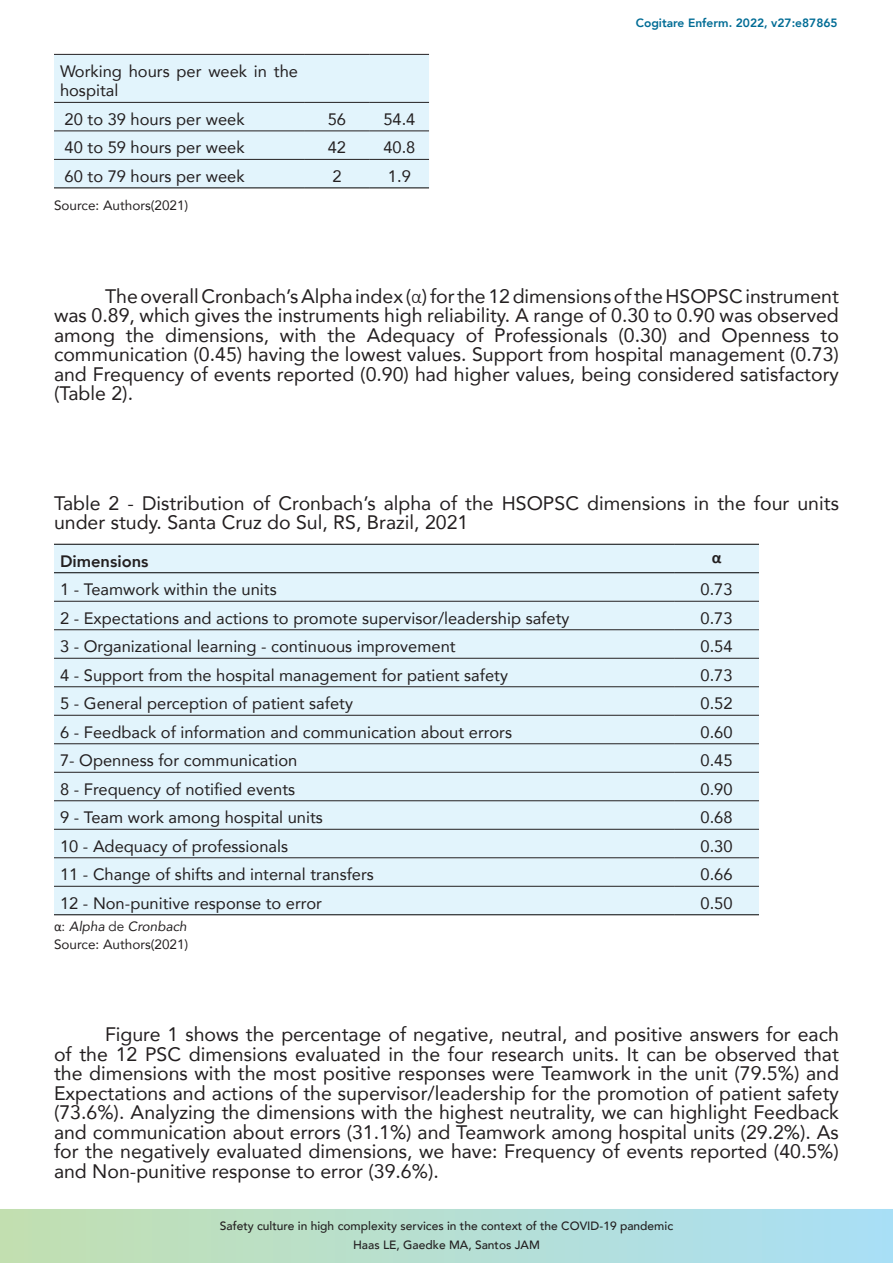
<style>
.page{position:relative;width:893px;height:1263px;background:#fff}
.page>*{position:absolute;margin:0;border:0;box-sizing:border-box;transform-origin:0 0}
.TEXTO{font:19.5px/19.5px "Avenir";color:#231f20;text-align:justify}
.TEXTO-2{font:16.5px/19.5px "Avenir";color:#231f20}
.TEXTO-3{font:800 16.5px "Avenir";color:#231f20}
.TEXTO-4{font:700 16.5px "Calibri";color:#231f20}
.TEXTO-5{font:13.5px "Avenir";color:#231f20}
.TEXTO-6{font:italic 13.5px "Avenir";color:#231f20}
.t1{font:500 12px/18.6px "Avenir";color:#231f20;text-align:center}
.t2{font:800 12px "Avenir";color:#006c95}
.s1{font-family:"Calibri";font-weight:300}
.s2{font-family:"Calibri";font-style:normal}
.s3{font-style:normal}
</style>
<div class="page">
<svg style="left:0;top:1209px;width:893px;height:54px;background:#b6dfd2"></svg>
<div style="left:54px;top:55px;width:375px;height:133px;background:#e2f4fc"></div>
<hr style="left:54px;top:54px;width:250px;height:1px;background:#231f20">
<hr style="left:304px;top:54px;width:66px;height:1px;background:#231f20">
<hr style="left:370px;top:54px;width:59px;height:1px;background:#231f20">
<hr style="left:54px;top:102px;width:250px;height:1px;background:#231f20">
<hr style="left:304px;top:102px;width:66px;height:1px;background:#231f20">
<hr style="left:370px;top:102px;width:59px;height:1px;background:#231f20">
<hr style="left:54px;top:131px;width:250px;height:1px;background:#231f20">
<hr style="left:304px;top:131px;width:66px;height:1px;background:#231f20">
<hr style="left:370px;top:131px;width:59px;height:1px;background:#231f20">
<hr style="left:54px;top:159px;width:250px;height:1px;background:#231f20">
<hr style="left:304px;top:159px;width:66px;height:1px;background:#231f20">
<hr style="left:370px;top:159px;width:59px;height:1px;background:#231f20">
<hr style="left:54px;top:188px;width:250px;height:1px;background:#000001">
<hr style="left:304px;top:188px;width:66px;height:1px;background:#000001">
<hr style="left:370px;top:188px;width:59px;height:1px;background:#000001">
<div style="left:54px;top:545px;width:705px;height:369px;background:#e2f4fc"></div>
<hr style="left:54px;top:544px;width:620px;height:1px;background:#000001">
<hr style="left:674px;top:544px;width:85px;height:1px;background:#000001">
<hr style="left:54px;top:572px;width:620px;height:1px;background:#000001">
<hr style="left:674px;top:572px;width:85px;height:1px;background:#000001">
<hr style="left:54px;top:914px;width:620px;height:1px;background:#000001">
<hr style="left:674px;top:914px;width:85px;height:1px;background:#000001">
<hr style="left:54px;top:601px;width:620px;height:1px;background:#231f20">
<hr style="left:674px;top:601px;width:85px;height:1px;background:#231f20">
<hr style="left:54px;top:629px;width:620px;height:1px;background:#231f20">
<hr style="left:674px;top:629px;width:85px;height:1px;background:#231f20">
<hr style="left:54px;top:658px;width:620px;height:1px;background:#231f20">
<hr style="left:674px;top:658px;width:85px;height:1px;background:#231f20">
<hr style="left:54px;top:686px;width:620px;height:1px;background:#231f20">
<hr style="left:674px;top:686px;width:85px;height:1px;background:#231f20">
<hr style="left:54px;top:715px;width:620px;height:1px;background:#231f20">
<hr style="left:674px;top:715px;width:85px;height:1px;background:#231f20">
<hr style="left:54px;top:743px;width:620px;height:1px;background:#231f20">
<hr style="left:674px;top:743px;width:85px;height:1px;background:#231f20">
<hr style="left:54px;top:772px;width:620px;height:1px;background:#231f20">
<hr style="left:674px;top:772px;width:85px;height:1px;background:#231f20">
<hr style="left:54px;top:800px;width:620px;height:1px;background:#231f20">
<hr style="left:674px;top:800px;width:85px;height:1px;background:#231f20">
<hr style="left:54px;top:829px;width:620px;height:1px;background:#231f20">
<hr style="left:674px;top:829px;width:85px;height:1px;background:#231f20">
<hr style="left:54px;top:857px;width:620px;height:1px;background:#231f20">
<hr style="left:674px;top:857px;width:85px;height:1px;background:#231f20">
<hr style="left:54px;top:886px;width:620px;height:1px;background:#231f20">
<hr style="left:674px;top:886px;width:85px;height:1px;background:#231f20">
<p class="TEXTO-2" style="left:60px;top:61px;width:240px">Working hours per week in the hospital</p>
<p class="TEXTO-2" style="left:65px;top:109px;width:182px">20 to 39 hours per week</p>
<p class="TEXTO-2" style="left:328px;top:109px;width:20px">56</p>
<p class="TEXTO-2" style="left:383px;top:109px;width:34px">54.4</p>
<p class="TEXTO-2" style="left:65px;top:137px;width:182px">40 to 59 hours per week</p>
<p class="TEXTO-2" style="left:328px;top:137px;width:20px">42</p>
<p class="TEXTO-2" style="left:383px;top:137px;width:34px">40.8</p>
<p class="TEXTO-2" style="left:65px;top:166px;width:182px">60 to 79 hours per week</p>
<p class="TEXTO-2" style="left:332px;top:166px;width:11px">2</p>
<p class="TEXTO-2" style="left:388px;top:166px;width:24px">1.9</p>
<p class="TEXTO-5" style="left:54px;top:195px;width:136px">Source: Authors(2021)</p>
<p class="t2" style="left:636px;top:12px;width:203px">Cogitare Enferm. 2022, v27:e87865</p>
<p class="TEXTO" style="left:54px;top:286px;width:786px;text-indent:51px">The overall Cronbach’s Alpha index (<span class="s1">α</span>) for the 12 dimensions of the HSOPSC instrument was 0.89, which gives the instruments high reliability. A range of 0.30 to 0.90 was observed among the dimensions, with the Adequacy of Professionals (0.30) and Openness to communication (0.45) having the lowest values. Support from hospital management (0.73) and Frequency of events reported (0.90) had higher values, being considered satisfactory (Table 2).</p>
<p class="TEXTO" style="left:54px;top:493px;width:786px">Table 2 - Distribution of Cronbach’s alpha of the HSOPSC dimensions in the four units under study. Santa Cruz do Sul, RS, Brazil, 2021</p>
<p class="TEXTO-3" style="left:60px;top:546px;width:90px">Dimensions</p>
<p class="TEXTO-4" style="left:712px;top:545px;width:11px">α</p>
<p class="TEXTO-2" style="left:60px;top:579px;width:218px">1 - Teamwork within the units</p>
<p class="TEXTO-2" style="left:700px;top:579px;width:34px">0.73</p>
<p class="TEXTO-2" style="left:60px;top:608px;width:511px">2 - Expectations and actions to promote supervisor/leadership safety</p>
<p class="TEXTO-2" style="left:700px;top:608px;width:34px">0.73</p>
<p class="TEXTO-2" style="left:60px;top:636px;width:397px">3 - Organizational learning - continuous improvement</p>
<p class="TEXTO-2" style="left:700px;top:636px;width:34px">0.54</p>
<p class="TEXTO-2" style="left:60px;top:665px;width:449px">4 - Support from the hospital management for patient safety</p>
<p class="TEXTO-2" style="left:700px;top:665px;width:34px">0.73</p>
<p class="TEXTO-2" style="left:60px;top:693px;width:294px">5 - General perception of patient safety</p>
<p class="TEXTO-2" style="left:700px;top:693px;width:34px">0.52</p>
<p class="TEXTO-2" style="left:60px;top:722px;width:453px">6 - Feedback of information and communication about errors</p>
<p class="TEXTO-2" style="left:700px;top:722px;width:34px">0.60</p>
<p class="TEXTO-2" style="left:60px;top:750px;width:239px">7- Openness for communication</p>
<p class="TEXTO-2" style="left:700px;top:750px;width:34px">0.45</p>
<p class="TEXTO-2" style="left:60px;top:779px;width:237px">8 - Frequency of notified events</p>
<p class="TEXTO-2" style="left:700px;top:779px;width:34px">0.90</p>
<p class="TEXTO-2" style="left:60px;top:807px;width:264px">9 - Team work among hospital units</p>
<p class="TEXTO-2" style="left:700px;top:807px;width:34px">0.68</p>
<p class="TEXTO-2" style="left:60px;top:836px;width:230px">10 - Adequacy of professionals</p>
<p class="TEXTO-2" style="left:700px;top:836px;width:34px">0.30</p>
<p class="TEXTO-2" style="left:60px;top:864px;width:315px">11 - Change of shifts and internal transfers</p>
<p class="TEXTO-2" style="left:700px;top:864px;width:34px">0.66</p>
<p class="TEXTO-2" style="left:60px;top:893px;width:264px">12 - Non-punitive response to error</p>
<p class="TEXTO-2" style="left:700px;top:893px;width:34px">0.50</p>
<p class="TEXTO-6" style="left:54px;top:918px;width:134px"><span class="s2">α</span><span class="s3">:</span> Alpha <span class="s3">de</span> Cronbach</p>
<p class="TEXTO-5" style="left:54px;top:933px;width:136px">Source: Authors(2021)</p>
<p class="TEXTO" style="left:54px;top:1024px;width:786px;text-indent:51px">Figure 1 shows the percentage of negative, neutral, and positive answers for each of the 12 PSC dimensions evaluated in the four research units. It can be observed that the dimensions with the most positive responses were Teamwork in the unit (79.5%) and Expectations and actions of the supervisor/leadership for the promotion of patient safety (73.6%). Analyzing the dimensions with the highest neutrality, we can highlight Feedback and communication about errors (31.1%) and Teamwork among hospital units (29.2%). As for the negatively evaluated dimensions, we have: Frequency of events reported (40.5%) and Non-punitive response to error (39.6%).</p>
<p class="t1" style="left:220px;top:1216px;width:455px">Safety culture in high complexity services in the context of the COVID-19 pandemic<br>Haas LE, Gaedke MA, Santos JAM</p>
</div>
